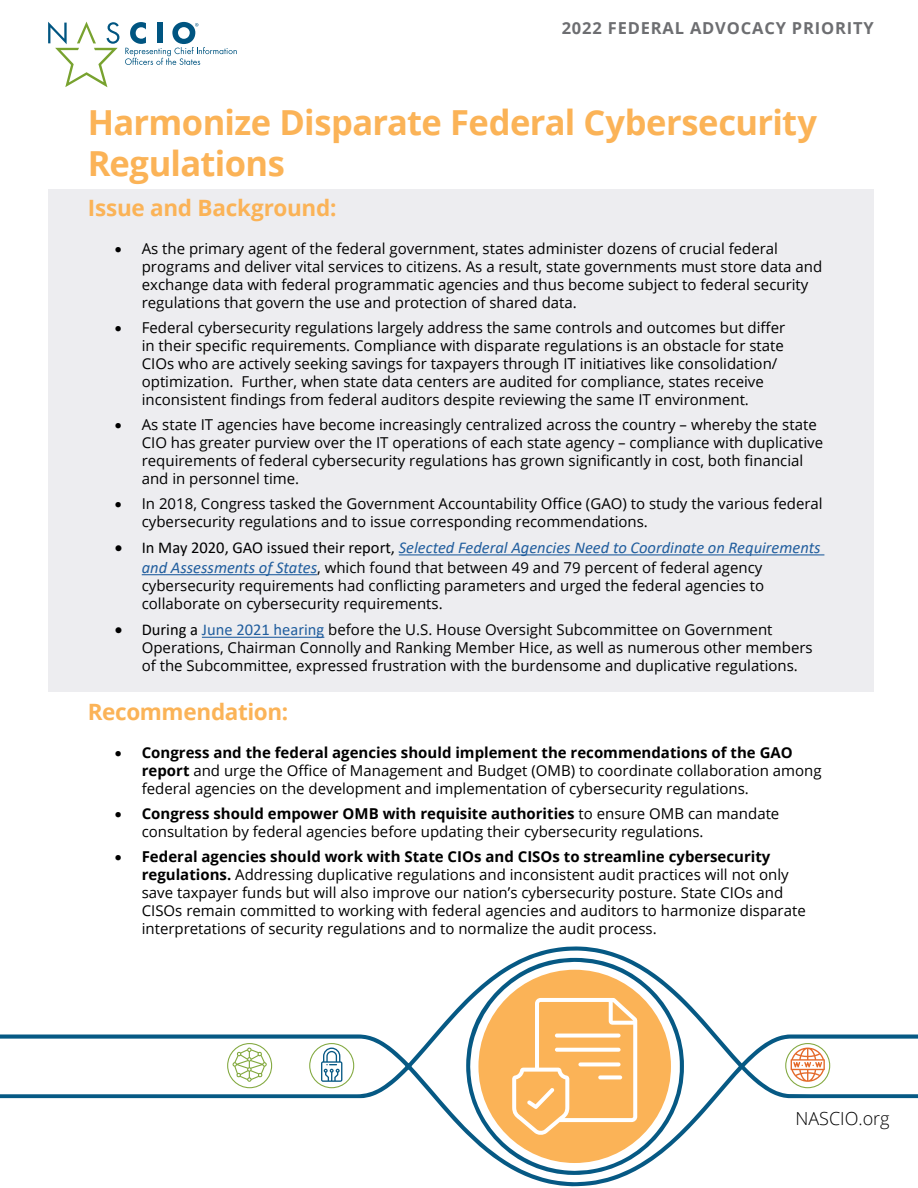
<style>
.page{position:relative;width:918px;height:1188px;background:#fff}
.page>*{position:absolute;margin:0;border:0;box-sizing:border-box;transform-origin:0 0}
.t1{font:700 34.5px/41.4px "Open Sans";letter-spacing:-.02em;color:#fbb357}
.t2{font:700 22.5px "Open Sans";letter-spacing:-.015em;color:#fbb357}
.t3{font:300 18px "Open Sans";color:#000}
.t4{font:italic 16.5px "Calibri";color:#215e9e}
.t5{font:700 16.5px "Open Sans";letter-spacing:.05em;color:#6d6e71}
.t6{font:15px/18px "Open Sans";color:#000}
.s1{color:#000}
.s2{font-style:normal;color:#000}
.s3{font-family:"Calibri";font-style:italic;font-size:16.5px;color:#215e9e}
.s4{font-family:"Calibri";font-size:16.5px}
.s5{font-family:"Calibri";font-size:16.5px;color:#215e9e}
.s6{font-weight:700}
</style>
<div class="page">
<svg style="left:0;top:946px;width:918px;height:240px"></svg>
<svg style="left:466px;top:958px;width:218px;height:217px"></svg>
<svg style="left:48px;top:22px;width:71px;height:65px"></svg>
<svg style="left:125px;top:22px;width:112px;height:43px"></svg>
<div style="left:49px;top:190px;width:825px;height:502px;background:#ededf0"></div>
<div style="left:227px;top:1043px;width:45px;height:45px;border:1px solid #83a940;border-radius:50%"></div>
<svg style="left:233px;top:1048px;width:34px;height:34px"></svg>
<div style="left:309px;top:1043px;width:45px;height:45px;border:1px solid #83a940;border-radius:50%"></div>
<svg style="left:321px;top:1048px;width:21px;height:34px"></svg>
<div style="left:785px;top:1043px;width:45px;height:45px;border:1px solid #83a940;border-radius:50%"></div>
<svg style="left:791px;top:1048px;width:34px;height:34px"></svg>
<div style="left:477px;top:968px;width:196px;height:197px;background:#fbb357;border-radius:50%"></div>
<svg style="left:512px;top:998px;width:125px;height:137px"></svg>
<div style="left:475px;top:966px;width:200px;height:201px;border:4px solid #fff;border-radius:50%"></div>
<hr style="left:399px;top:554px;width:425px;height:1px;background:#215e9e">
<hr style="left:142px;top:574px;width:175px;height:1px;background:#215e9e">
<hr style="left:202px;top:637px;width:122px;height:1px;background:#215e9e">
<p class="t5" style="left:562px;top:17px;width:314px">2022 FEDERAL ADVOCACY PRIORITY</p>
<h1 class="t1" style="left:88px;top:101px;width:731px">Harmonize Disparate Federal Cybersecurity<br>Regulations</h1>
<h2 class="t2" style="left:88px;top:192px;width:250px">Issue and Background:</h2>
<p class="t6" style="left:142px;top:239px;width:682px;text-indent:-27px">• As the primary agent of the federal government, states administer dozens of crucial federal programs and deliver vital services to citizens. As a result, state governments must store data and exchange data with federal programmatic agencies and thus become subject to federal security regulations that govern the use and protection of shared data.</p>
<p class="t6" style="left:142px;top:318px;width:645px;text-indent:-27px">• Federal cybersecurity regulations largely address the same controls and outcomes but differ in their specific requirements. Compliance with disparate regulations is an obstacle for state CIOs who are actively seeking savings for taxpayers through IT initiatives like consolidation/ optimization. Further, when state data centers are audited for compliance, states receive inconsistent findings from federal auditors despite reviewing the same IT environment.</p>
<p class="t6" style="left:142px;top:415px;width:683px;text-indent:-27px">• As state IT agencies have become increasingly centralized across the country – whereby the state CIO has greater purview over the IT operations of each state agency – compliance with duplicative requirements of federal cybersecurity regulations has grown significantly in cost, both financial and in personnel time.</p>
<p class="t6" style="left:142px;top:494px;width:682px;text-indent:-27px">• In 2018, Congress tasked the Government Accountability Office (GAO) to study the various federal cybersecurity regulations and to issue corresponding recommendations.</p>
<p class="t4" style="left:115px;top:536px;width:707px"><span class="s1">•</span> <span class="s2">In May 2020, GAO issued their report,</span> Selected Federal Agencies Need to Coordinate on Requirements</p>
<p class="t6" style="left:142px;top:558px;width:624px;text-align:justify"><span class="s3">and Assessments of States</span>, which found that between 49 and 79 percent of federal agency cybersecurity requirements had conflicting parameters and urged the federal agencies to collaborate on cybersecurity requirements.</p>
<p class="t6" style="left:142px;top:621px;width:673px;text-indent:-27px">• <span class="s4">During a</span> <span class="s5">June 2021 hearing</span> before the U.S. House Oversight Subcommittee on Government<br>Operations, Chairman Connolly and Ranking Member Hice, as well as numerous other members of the Subcommittee, expressed frustration with the burdensome and duplicative regulations.</p>
<h2 class="t2" style="left:88px;top:696px;width:202px">Recommendation:</h2>
<p class="t6" style="left:142px;top:743px;width:682px;text-indent:-27px">• <span class="s6">Congress and the federal agencies should implement the recommendations of the GAO report</span> and urge the Office of Management and Budget (OMB) to coordinate collaboration among federal agencies on the development and implementation of cybersecurity regulations.</p>
<p class="t6" style="left:142px;top:804px;width:639px;text-indent:-27px">• <span class="s6">Congress should empower OMB with requisite authorities</span> to ensure OMB can mandate consultation by federal agencies before updating their cybersecurity regulations.</p>
<p class="t6" style="left:142px;top:847px;width:666px;text-indent:-27px">• <span class="s6">Federal agencies should work with State CIOs and CISOs to streamline cybersecurity regulations.</span> Addressing duplicative regulations and inconsistent audit practices will not only save taxpayer funds but will also improve our nation’s cybersecurity posture. State CIOs and CISOs remain committed to working with federal agencies and auditors to harmonize disparate interpretations of security regulations and to normalize the audit process.</p>
<p class="t3" style="left:795px;top:1106px;width:96px">NASCIO.org</p>
</div>
